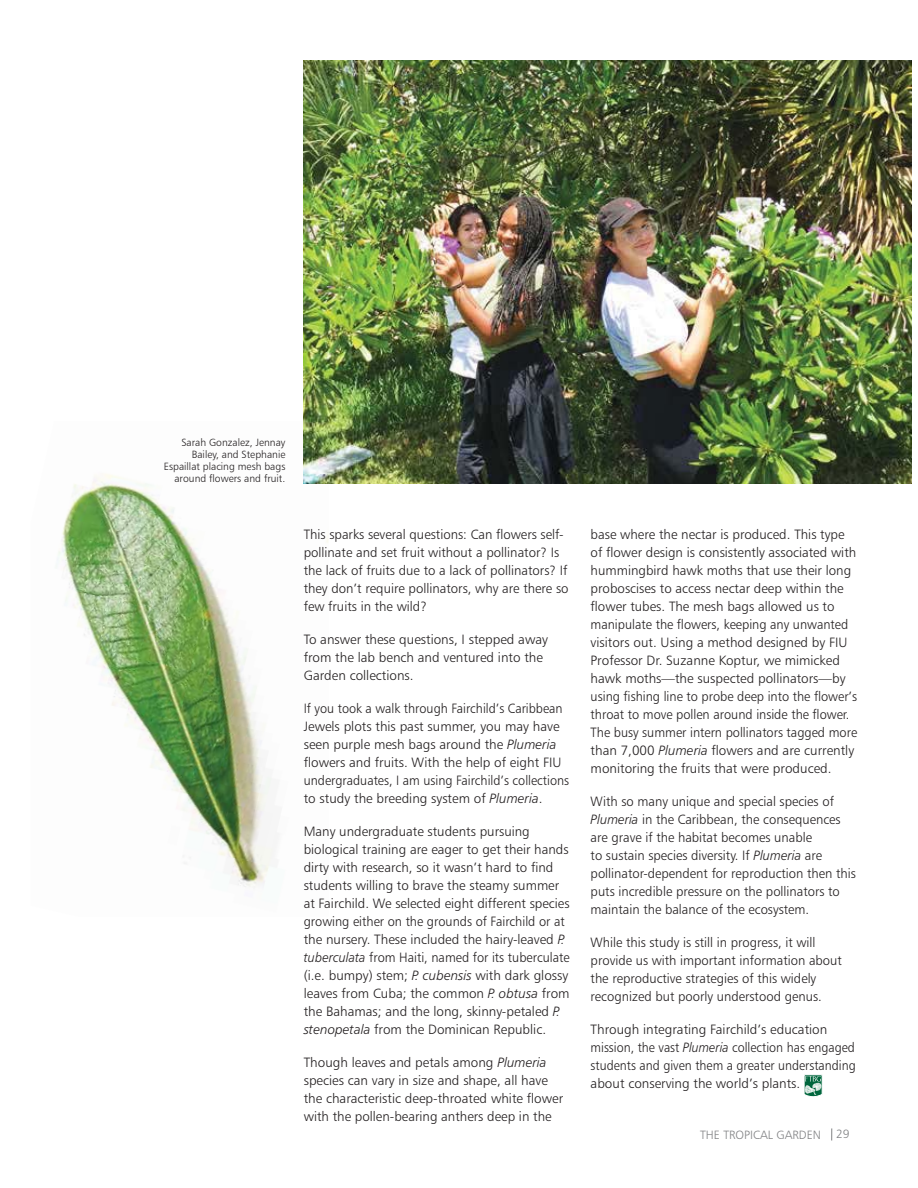
<style>
.page{position:relative;width:918px;height:1188px;background:#fff}
.page>*{position:absolute;margin:0;border:0;box-sizing:border-box;transform-origin:0 0}
.t1{font:13.5px/18px "Humanist 777 BT Light B";color:#231f20}
.t2{font:13.5px/18px "Humanist 777 BT Light B";color:#231f20;scale:.94 1}
.t3{font:12px "Humanist 777 BT Light B";color:#818284}
.t4{font:10.5px/12px "Humanist 777 BT Light B";color:#231f20;text-align:right}
.s1{font-family:"Humanist 777 BT Light Italic B"}
</style>
<div class="page">
<svg style="left:831px;top:1128px;width:1px;height:13px"></svg>
<img style="left:57px;top:421px;width:272px;height:467px">
<svg style="left:804px;top:1074px;width:18px;height:23px"></svg>
<img style="left:304px;top:61px;width:607px;height:422px">
<p class="t4" style="left:164px;top:437px;width:123px">Sarah Gonzalez, Jennay<br>Bailey, and Stephanie<br>Espaillat placing mesh bags around flowers and fruit.</p>
<p class="t1" style="left:304px;top:526px;width:266px">This sparks several questions: Can flowers self&shy;pollinate and set fruit without a pollinator? Is the lack of fruits due to a lack of pollinators? If they don’t require pollinators, why are there so few fruits in the wild?</p>
<p class="t1" style="left:304px;top:631px;width:246px">To answer these questions, I stepped away from the lab bench and ventured into the<br>Garden collections.</p>
<p class="t2" style="left:304px;top:700px;width:284px">If you took a walk through Fairchild’s Caribbean Jewels plots this past summer, you may have seen purple mesh bags around the <span class="s1">Plumeria </span>flowers and fruits. With the help of eight FIU undergraduates, I am using Fairchild’s collections to study the breeding system of <span class="s1">Plumeria</span>.</p>
<p class="t1" style="left:304px;top:823px;width:267px">Many undergraduate students pursuing biological training are eager to get their hands dirty with research, so it wasn’t hard to find students willing to brave the steamy summer at Fairchild. We selected eight different species growing either on the grounds of Fairchild or at the nursery. These included the hairy-leaved <span class="s1">P. tuberculata</span> from Haiti, named for its tuberculate (i.e. bumpy) stem; <span class="s1">P. cubensis</span> with dark glossy leaves from Cuba; the common <span class="s1">P. obtusa</span> from the Bahamas; and the long, skinny-petaled <span class="s1">P. stenopetala</span> from the Dominican Republic.</p>
<p class="t1" style="left:304px;top:1054px;width:261px">Though leaves and petals among <span class="s1">Plumeria </span>species can vary in size and shape, all have the characteristic deep-throated white flower with the pollen-bearing anthers deep in the</p>
<p class="t1" style="left:591px;top:526px;width:268px">base where the nectar is produced. This type of flower design is consistently associated with hummingbird hawk moths that use their long proboscises to access nectar deep within the flower tubes. The mesh bags allowed us to manipulate the flowers, keeping any unwanted visitors out. Using a method designed by FIU Professor Dr. Suzanne Koptur, we mimicked hawk moths—the suspected pollinators—by using fishing line to probe deep into the flower’s throat to move pollen around inside the flower.<br>The busy summer intern pollinators tagged more than 7,000 <span class="s1">Plumeria</span> flowers and are currently monitoring the fruits that were produced.</p>
<p class="t1" style="left:591px;top:793px;width:267px">With so many unique and special species of <span class="s1">Plumeria</span> in the Caribbean, the consequences are grave if the habitat becomes unable<br>to sustain species diversity. If <span class="s1">Plumeria</span> are pollinator-dependent for reproduction then this puts incredible pressure on the pollinators to maintain the balance of the ecosystem.</p>
<p class="t1" style="left:591px;top:934px;width:253px">While this study is still in progress, it will provide us with important information about the reproductive strategies of this widely recognized but poorly understood genus.</p>
<p class="t1" style="left:591px;top:1021px;width:267px">Through integrating Fairchild’s education mission, the vast <span class="s1">Plumeria</span> collection has engaged students and given them a greater understanding about conserving the world’s plants.</p>
<p class="t3" style="left:700px;top:1129px;width:151px">THE TROPICAL GARDEN 29</p>
</div>
